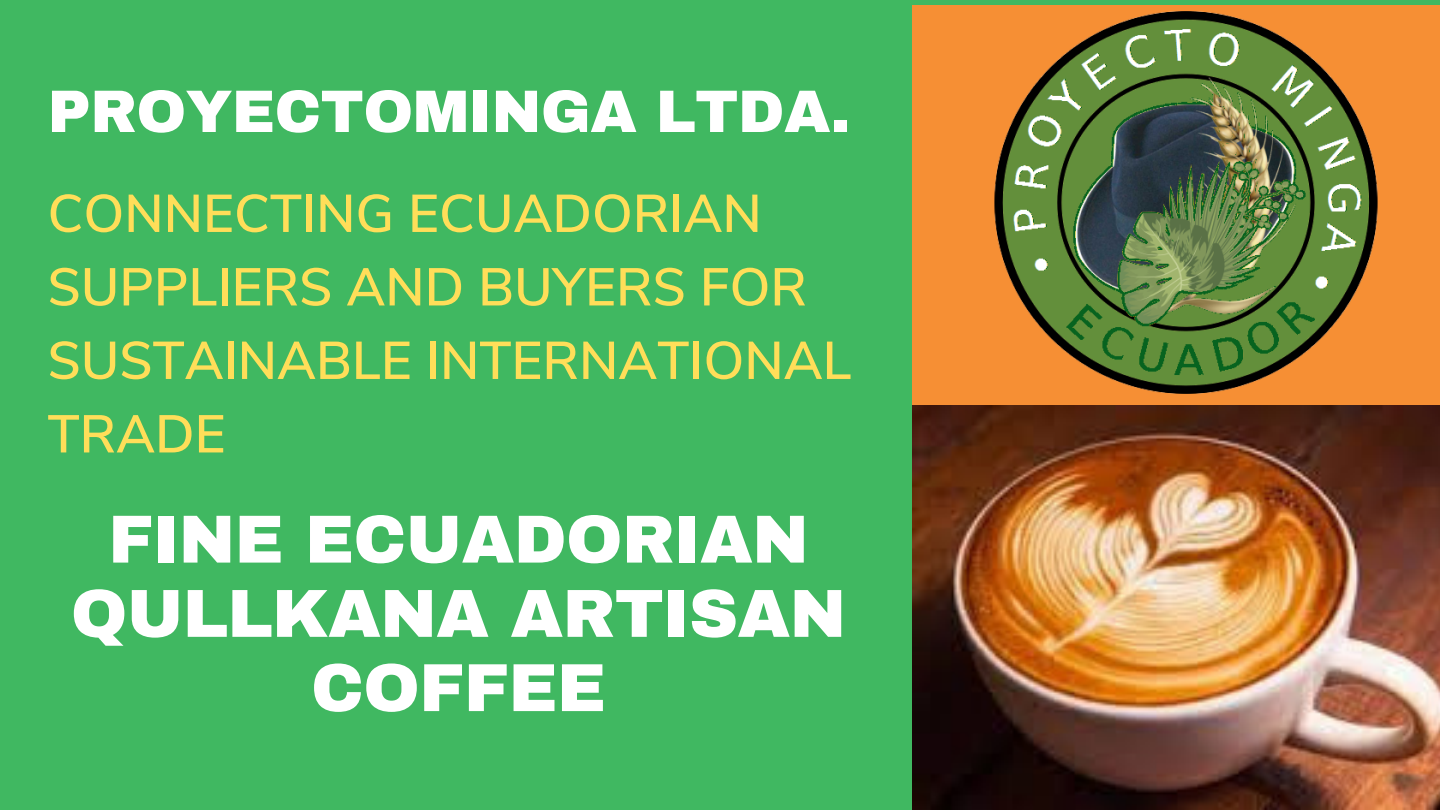
<style>
.page{position:relative;width:1440px;height:810px;background:#40b861}
.page>*{position:absolute;margin:0;border:0;box-sizing:border-box;transform-origin:0 0}
.t1{font:900 68px/74.2px "Archivo";letter-spacing:-.01em;color:#fff;text-align:center}
.t2{font:900 60px "Archivo";letter-spacing:-.01em;color:#fff}
.t3{font:600 53px/73.5px "Nunito Sans";color:#ffde59}
</style>
<div class="page">
<div style="left:912px;top:6px;width:528px;height:798px;background:#f68f34"></div>
<img style="left:979px;top:5px;width:413px;height:389px">
<img style="left:912px;top:405px;width:528px;height:405px">
<h2 class="t2" style="left:48px;top:79px;width:804px">PROYECTOMINGA LTDA.</h2>
<p class="t3" style="left:48px;top:178px;width:806px">CONNECTING ECUADORIAN<br>SUPPLIERS AND BUYERS FOR<br>SUSTAINABLE INTERNATIONAL<br>TRADE</p>
<p class="t1" style="left:71px;top:503px;width:777px">FINE ECUADORIAN<br>QULLKANA ARTISAN<br>COFFEE</p>
</div>
